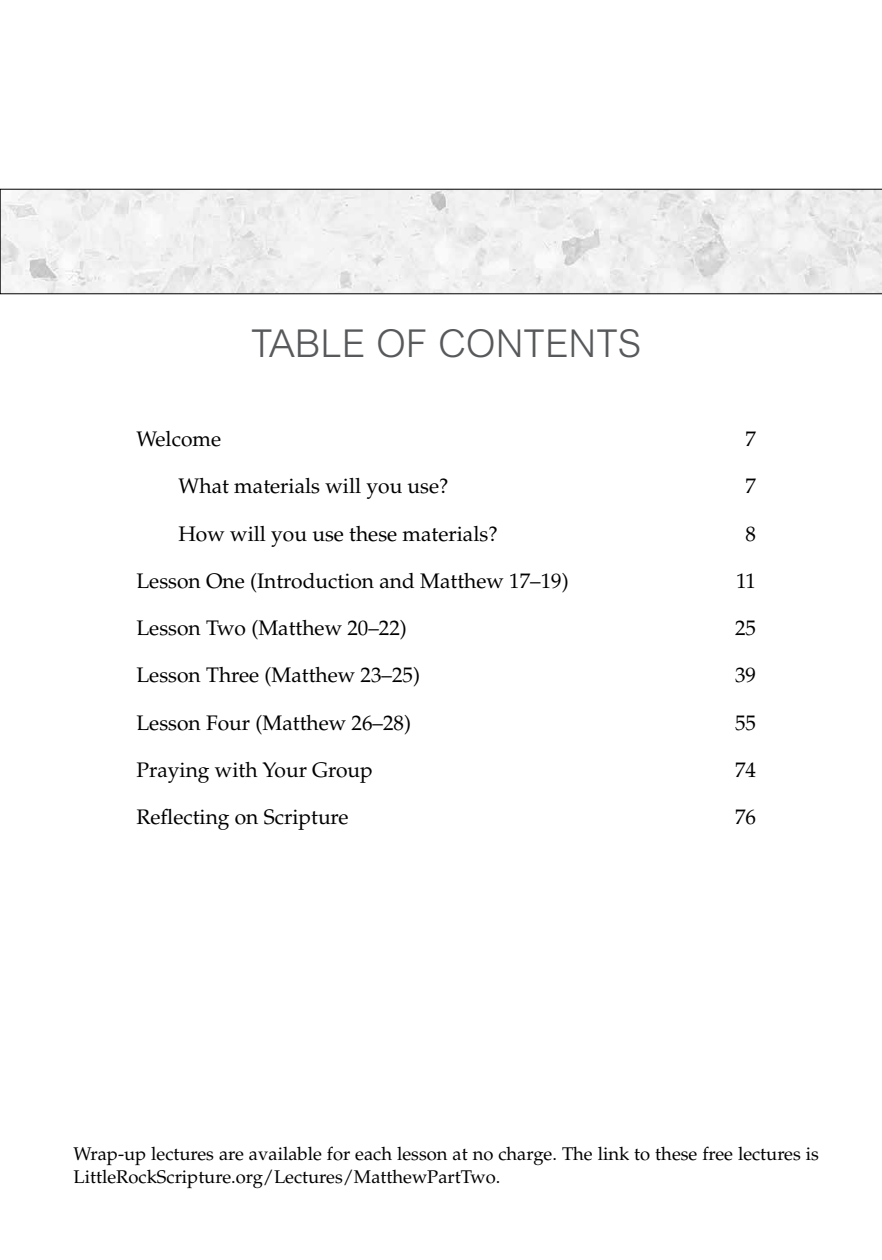
<style>
.page{position:relative;width:882px;height:1260px;background:#fff}
.page>*{position:absolute;margin:0;border:0;box-sizing:border-box;transform-origin:0 0}
.t1{font:300 38.5px "Arial MT Std";color:#58595b}
.t2{font:21px "Palatino LT Std";color:#000}
.t3{font:18.38px/22.8px "Palatino LT Std";color:#000}
</style>
<div class="page">
<svg style="left:0;top:189px;width:882px;height:105px"></svg>
<h1 class="t1" style="left:251px;top:322px;width:392px">TABLE OF CONTENTS</h1>
<p class="t2" style="left:136px;top:427px;width:86px">Welcome</p>
<p class="t2" style="left:746px;top:427px;width:12px">7</p>
<p class="t2" style="left:178px;top:474px;width:272px">What materials will you use?</p>
<p class="t2" style="left:746px;top:474px;width:12px">7</p>
<p class="t2" style="left:178px;top:521px;width:321px">How will you use these materials?</p>
<p class="t2" style="left:746px;top:521px;width:12px">8</p>
<p class="t2" style="left:136px;top:568px;width:434px">Lesson One (Introduction and Matthew 17–19)</p>
<p class="t2" style="left:736px;top:568px;width:21px">11</p>
<p class="t2" style="left:136px;top:616px;width:272px">Lesson Two (Matthew 20–22)</p>
<p class="t2" style="left:735px;top:616px;width:22px">25</p>
<p class="t2" style="left:136px;top:663px;width:285px">Lesson Three (Matthew 23–25)</p>
<p class="t2" style="left:735px;top:663px;width:22px">39</p>
<p class="t2" style="left:136px;top:710px;width:276px">Lesson Four (Matthew 26–28)</p>
<p class="t2" style="left:735px;top:710px;width:22px">55</p>
<p class="t2" style="left:136px;top:757px;width:238px">Praying with Your Group</p>
<p class="t2" style="left:735px;top:757px;width:22px">74</p>
<p class="t2" style="left:136px;top:805px;width:214px">Reflecting on Scripture</p>
<p class="t2" style="left:735px;top:805px;width:22px">76</p>
<p class="t3" style="left:74px;top:1143px;width:747px">Wrap-up lectures are available for each lesson at no charge. The link to these free lectures is<br>LittleRockScripture.org/Lectures/MatthewPartTwo.</p>
</div>
